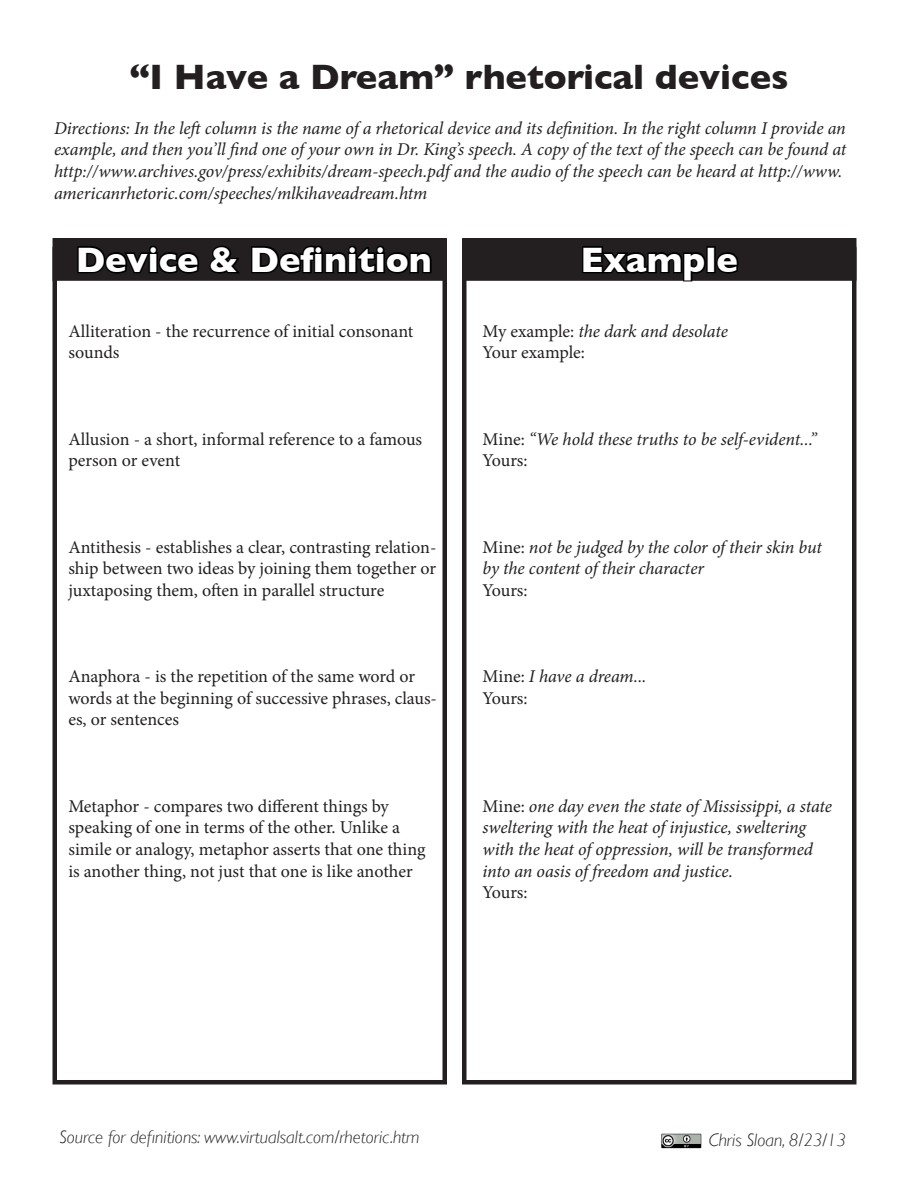
<style>
.page{position:relative;width:918px;height:1188px;background:#fff}
.page>*{position:absolute;margin:0;border:0;box-sizing:border-box;transform-origin:0 0}
.t1{font:700 36px "Gill Sans";color:#231f20}
.t2{font:700 36px "Gill Sans";color:#fff}
.t3{font:italic 18px/21.6px "Minion Pro";letter-spacing:-.01em;color:#231f20}
.t4{font:18px/21.6px "Minion Pro";letter-spacing:-.005em;color:#231f20}
.t5{font:italic 300 18px "Gill Sans";color:#231f20}
.s1{font-style:normal}
</style>
<div class="page">
<div style="left:462px;top:247px;width:394px;height:837px;border:4px solid #231f20"></div>
<div style="left:52px;top:247px;width:395px;height:837px;border:4px solid #231f20"></div>
<div style="left:463px;top:239px;width:393px;height:41px;background:#231f20"></div>
<div style="left:462px;top:238px;width:394px;height:43px;border:2px solid #231f20"></div>
<div style="left:53px;top:239px;width:393px;height:41px;background:#231f20"></div>
<div style="left:52px;top:238px;width:395px;height:43px;border:2px solid #231f20"></div>
<svg style="left:77px;top:245px;width:122px;height:29px"></svg>
<svg style="left:209px;top:245px;width:31px;height:29px"></svg>
<svg style="left:251px;top:245px;width:181px;height:29px"></svg>
<svg style="left:581px;top:246px;width:127px;height:36px"></svg>
<div style="left:706px;top:246px;width:10px;height:27px;border:3px solid #000"></div>
<svg style="left:714px;top:250px;width:25px;height:24px"></svg>
<img style="left:661px;top:1133px;width:41px;height:16px">
<p class="t1" style="left:129px;top:56px;width:661px">“I Have a Dream” rhetorical devices</p>
<p class="t3" style="left:54px;top:117px;width:794px">Directions: In the left column is the name of a rhetorical device and its definition. In the right column I provide an example, and then you’ll find one of your own in Dr. King’s speech. A copy of the text of the speech can be found at http://www.archives.gov/press/exhibits/dream-speech.pdf and the audio of the speech can be heard at http://www. americanrhetoric.com/speeches/mlkihaveadream.htm</p>
<p class="t2" style="left:76px;top:239px;width:358px">Device &amp; Definition</p>
<p class="t4" style="left:68px;top:320px;width:346px">Alliteration - the recurrence of initial consonant sounds</p>
<p class="t4" style="left:68px;top:428px;width:355px">Allusion - a short, informal reference to a famous person or event</p>
<p class="t4" style="left:68px;top:536px;width:370px;text-align:justify">Antithesis - establishes a clear, contrasting relation&shy;ship between two ideas by joining them together or juxtaposing them, often in parallel structure</p>
<p class="t4" style="left:68px;top:666px;width:370px">Anaphora - is the repetition of the same word or words at the beginning of successive phrases, claus&shy;es, or sentences</p>
<p class="t4" style="left:68px;top:795px;width:359px">Metaphor - compares two different things by speaking of one in terms of the other. Unlike a simile or analogy, metaphor asserts that one thing is another thing, not just that one is like another</p>
<p class="t2" style="left:580px;top:239px;width:159px">Example</p>
<p class="t3" style="left:483px;top:320px;width:247px"><span class="s1">My example:</span> the dark and desolate</p>
<p class="t4" style="left:483px;top:342px;width:104px">Your example:</p>
<p class="t3" style="left:483px;top:428px;width:336px"><span class="s1">Mine:</span> “We hold these truths to be self-evident...”</p>
<p class="t4" style="left:483px;top:450px;width:47px">Yours:</p>
<p class="t3" style="left:483px;top:536px;width:341px"><span class="s1">Mine:</span> not be judged by the color of their skin but by the content of their character</p>
<p class="t4" style="left:483px;top:579px;width:47px">Yours:</p>
<p class="t3" style="left:483px;top:666px;width:165px"><span class="s1">Mine:</span> I have a dream...</p>
<p class="t4" style="left:483px;top:687px;width:47px">Yours:</p>
<p class="t3" style="left:483px;top:795px;width:351px"><span class="s1">Mine:</span> one day even the state of Mississippi, a state sweltering with the heat of injustice, sweltering with the heat of oppression, will be transformed into an oasis of freedom and justice.</p>
<p class="t4" style="left:483px;top:882px;width:47px">Yours:</p>
<p class="t5" style="left:59px;top:1127px;width:362px">Source for definitions: www.virtualsalt.com/rhetoric.htm</p>
<p class="t5" style="left:709px;top:1130px;width:139px">Chris Sloan, 8/23/13</p>
</div>
